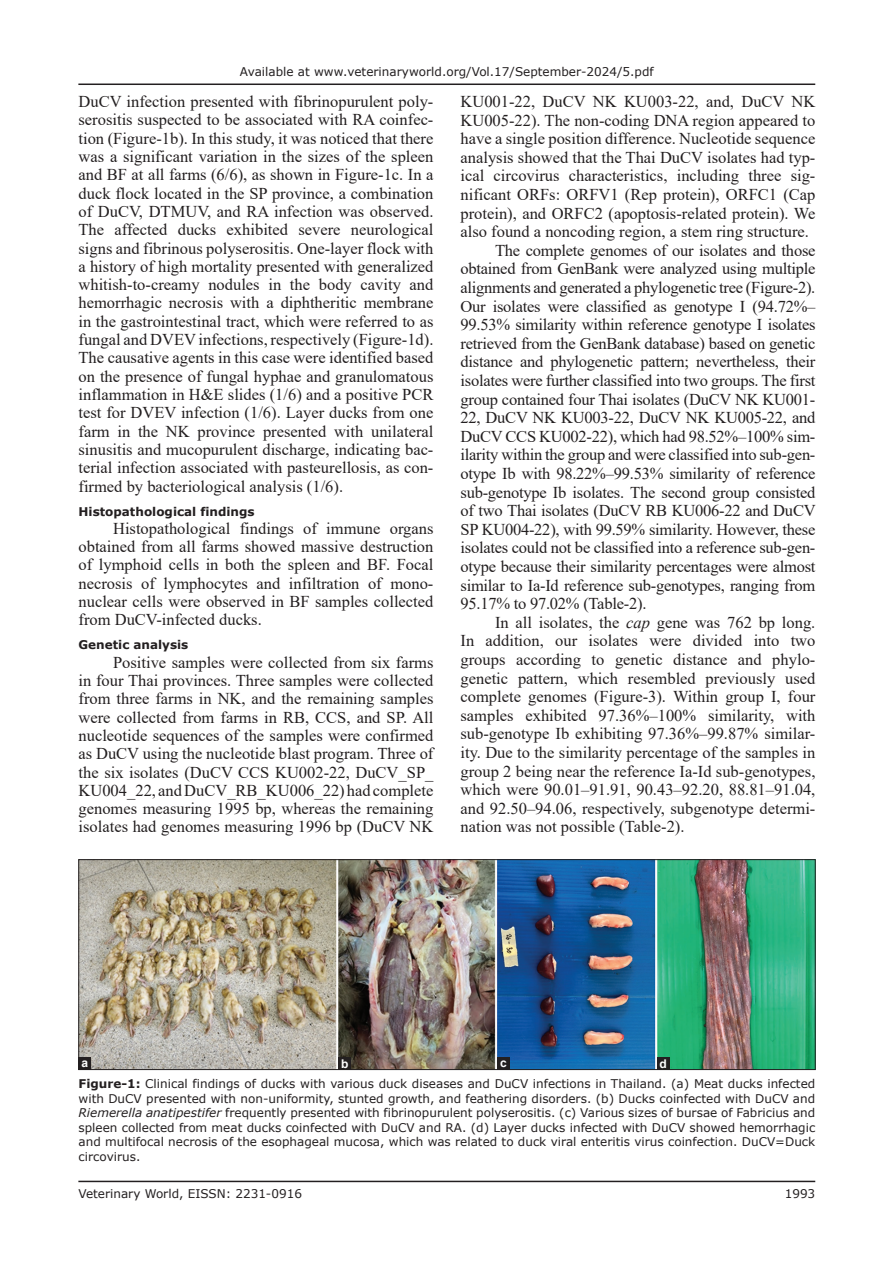
<style>
.page{position:relative;width:894px;height:1263px;background:#fff}
.page>*{position:absolute;margin:0;border:0;box-sizing:border-box;transform-origin:0 0}
.TX{font:16.5px/18.6px "Times New Roman";color:#231f20;text-align:justify}
.FGC{font:12px/14.5px "Verdana";color:#231f20;text-align:justify}
.t1{font:700 12px "Verdana";color:#231f20}
.LABEL{font:700 12px "Arial";color:#fff}
.s1{font-style:italic}
.s2{font-weight:700}
</style>
<div class="page">
<hr style="left:78px;top:1180px;width:737px;height:2px;background:#231f20">
<hr style="left:78px;top:83px;width:737px;height:2px;background:#231f20">
<img style="left:80px;top:861px;width:733px;height:206px">
<div style="left:78px;top:859px;width:737px;height:210px;border:1px solid #231f20"></div>
<div style="left:656px;top:1057px;width:13px;height:12px;background:#231f20"></div>
<div style="left:496px;top:1057px;width:13px;height:12px;background:#231f20"></div>
<div style="left:338px;top:1057px;width:13px;height:12px;background:#231f20"></div>
<div style="left:78px;top:1057px;width:13px;height:12px;background:#231f20"></div>
<p class="FGC" style="left:240px;top:64px;width:415px">Available at www.veterinaryworld.org/Vol.17/September-2024/5.pdf</p>
<p class="TX" style="left:78px;top:92px;width:356px">DuCV infection presented with fibrinopurulent poly&shy;serositis suspected to be associated with RA coinfec&shy;tion (Figure-1b). In this study, it was noticed that there was a significant variation in the sizes of the spleen and BF at all farms (6/6), as shown in Figure-1c. In a duck flock located in the SP province, a combination of DuCV, DTMUV, and RA infection was observed.<br>The affected ducks exhibited severe neurological signs and fibrinous polyserositis. One-layer flock with a history of high mortality presented with generalized whitish-to-creamy nodules in the body cavity and hemorrhagic necrosis with a diphtheritic membrane in the gastrointestinal tract, which were referred to as fungal and DVEV infections, respectively (Figure-1d).<br>The causative agents in this case were identified based on the presence of fungal hyphae and granulomatous inflammation in H&amp;E slides (1/6) and a positive PCR test for DVEV infection (1/6). Layer ducks from one farm in the NK province presented with unilateral sinusitis and mucopurulent discharge, indicating bac&shy;terial infection associated with pasteurellosis, as con&shy;firmed by bacteriological analysis (1/6).</p>
<h2 class="t1" style="left:78px;top:502px;width:178px">Histopathological findings</h2>
<p class="TX" style="left:78px;top:518px;width:356px;text-indent:34px">Histopathological findings of immune organs obtained from all farms showed massive destruction of lymphoid cells in both the spleen and BF. Focal necrosis of lymphocytes and infiltration of mono&shy;nuclear cells were observed in BF samples collected from DuCV-infected ducks.</p>
<h2 class="t1" style="left:78px;top:636px;width:111px">Genetic analysis</h2>
<p class="TX" style="left:78px;top:652px;width:356px;text-indent:34px">Positive samples were collected from six farms in four Thai provinces. Three samples were collected from three farms in NK, and the remaining samples were collected from farms in RB, CCS, and SP. All nucleotide sequences of the samples were confirmed as DuCV using the nucleotide blast program. Three of the six isolates (DuCV CCS KU002-22, DuCV_SP_ KU004_22, and DuCV_RB_KU006_22) had complete genomes measuring 1995 bp, whereas the remaining isolates had genomes measuring 1996 bp (DuCV NK</p>
<p class="TX" style="left:460px;top:92px;width:356px">KU001-22, DuCV NK KU003-22, and, DuCV NK KU005-22). The non-coding DNA region appeared to have a single position difference. Nucleotide sequence analysis showed that the Thai DuCV isolates had typ&shy;ical circovirus characteristics, including three sig&shy;nificant ORFs: ORFV1 (Rep protein), ORFC1 (Cap protein), and ORFC2 (apoptosis-related protein). We also found a noncoding region, a stem ring structure.</p>
<p class="TX" style="left:460px;top:240px;width:356px;text-indent:34px">The complete genomes of our isolates and those obtained from GenBank were analyzed using multiple alignments and generated a phylogenetic tree (Figure-2).<br>Our isolates were classified as genotype I (94.72%– 99.53% similarity within reference genotype I isolates retrieved from the GenBank database) based on genetic distance and phylogenetic pattern; nevertheless, their isolates were further classified into two groups. The first group contained four Thai isolates (DuCV NK KU001- 22, DuCV NK KU003-22, DuCV NK KU005-22, and DuCV CCS KU002-22), which had 98.52%–100% sim&shy;ilarity within the group and were classified into sub-gen&shy;otype Ib with 98.22%–99.53% similarity of reference sub-genotype Ib isolates. The second group consisted of two Thai isolates (DuCV RB KU006-22 and DuCV SP KU004-22), with 99.59% similarity. However, these isolates could not be classified into a reference sub-gen&shy;otype because their similarity percentages were almost similar to Ia-Id reference sub-genotypes, ranging from 95.17% to 97.02% (Table-2).</p>
<p class="TX" style="left:460px;top:612px;width:356px;text-indent:34px">In all isolates, the <span class="s1">cap</span> gene was 762 bp long.<br>In addition, our isolates were divided into two groups according to genetic distance and phylo&shy;genetic pattern, which resembled previously used complete genomes (Figure-3). Within group I, four samples exhibited 97.36%–100% similarity, with sub-genotype Ib exhibiting 97.36%–99.87% similar&shy;ity. Due to the similarity percentage of the samples in group 2 being near the reference Ia-Id sub-genotypes, which were 90.01–91.91, 90.43–92.20, 88.81–91.04, and 92.50–94.06, respectively, subgenotype determi&shy;nation was not possible (Table-2).</p>
<p class="LABEL" style="left:82px;top:1054px;width:8px">a</p>
<p class="LABEL" style="left:341px;top:1055px;width:9px">b</p>
<p class="LABEL" style="left:500px;top:1054px;width:8px">c</p>
<p class="LABEL" style="left:659px;top:1055px;width:9px">d</p>
<p class="FGC" style="left:78px;top:1076px;width:738px"><span class="s2">Figure-1:</span> Clinical findings of ducks with various duck diseases and DuCV infections in Thailand. (a) Meat ducks infected with DuCV presented with non-uniformity, stunted growth, and feathering disorders. (b) Ducks coinfected with DuCV and <span class="s1">Riemerella anatipestifer</span> frequently presented with fibrinopurulent polyserositis. (c) Various sizes of bursae of Fabricius and spleen collected from meat ducks coinfected with DuCV and RA. (d) Layer ducks infected with DuCV showed hemorrhagic and multifocal necrosis of the esophageal mucosa, which was related to duck viral enteritis virus coinfection. DuCV=Duck circovirus.</p>
<p class="FGC" style="left:78px;top:1186px;width:225px">Veterinary World, EISSN: 2231-0916</p>
<p class="FGC" style="left:784px;top:1186px;width:32px">1993</p>
</div>
